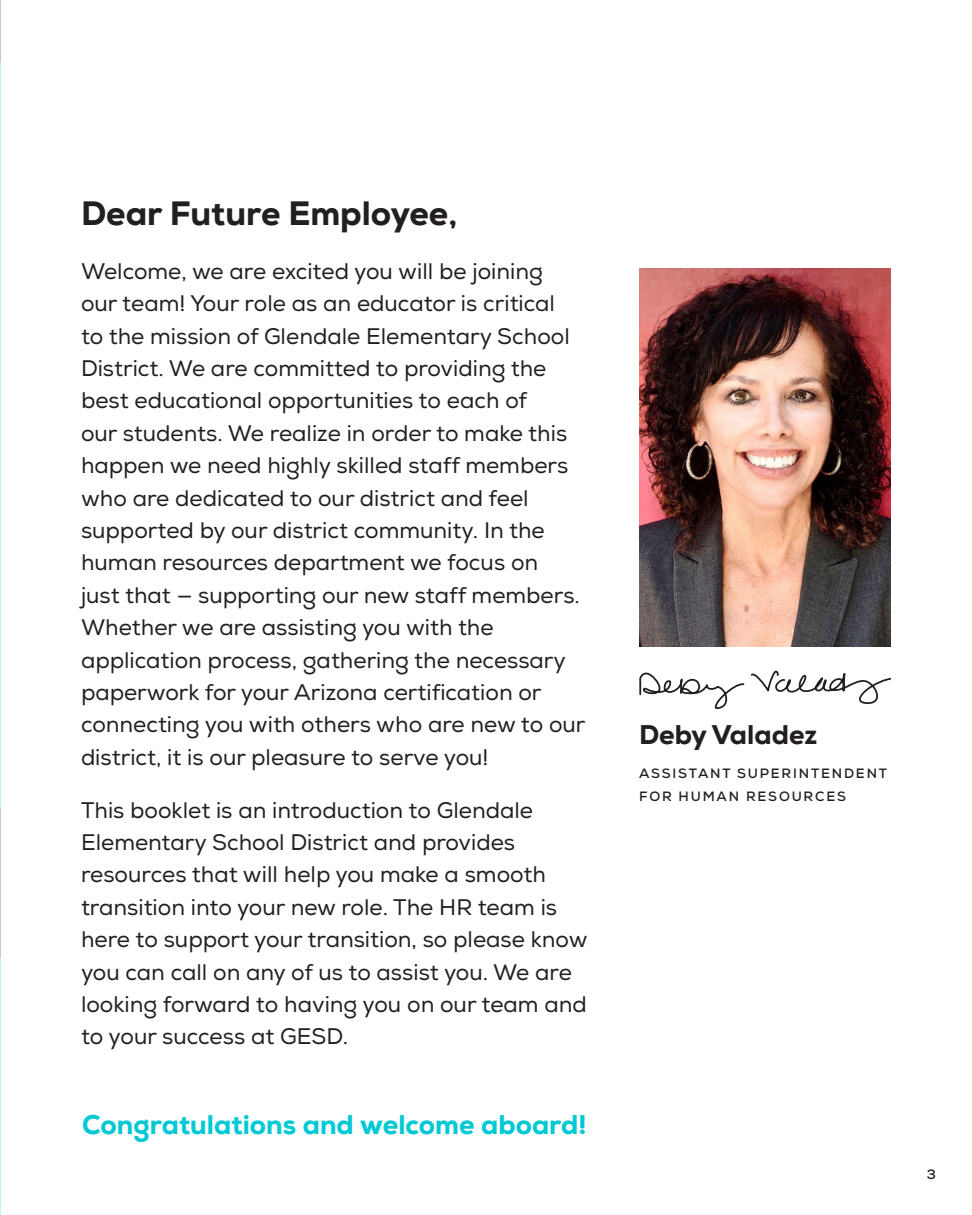
<style>
.page{position:relative;width:972px;height:1215px;background:#fff}
.page>*{position:absolute;margin:0;border:0;box-sizing:border-box;transform-origin:0 0}
.t1{font:800 33.75px "Nexa";color:#231f20}
.t2{font:800 27px "Nexa";color:#00c9d5}
.t3{font:800 27px "Nexa";color:#231f20}
.Body{font:22.5px/32.4px "Nexa";color:#231f20}
.Folio{font:700 13.5px "Nexa";letter-spacing:.135em;color:#231f20}
</style>
<div class="page">
<img style="left:639px;top:269px;width:252px;height:378px">
<hr style="left:0;top:361px;width:1px;height:149px;background:#f64e7f">
<hr style="left:0;top:63px;width:1px;height:149px;background:#f64e7f">
<svg style="left:0;top:212px;width:1px;height:156px"></svg>
<hr style="left:0;top:659px;width:1px;height:149px;background:#f64e7f">
<hr style="left:0;top:771px;width:1px;height:37px;background:#a8d585">
<svg style="left:0;top:503px;width:1px;height:193px"></svg>
<hr style="left:0;top:697px;width:1px;height:37px;background:#00cad4">
<hr style="left:0;top:957px;width:1px;height:149px;background:#f64e7f">
<svg style="left:0;top:1106px;width:1px;height:109px"></svg>
<svg style="left:639px;top:670px;width:252px;height:39px"></svg>
<h1 class="t1" style="left:81px;top:191px;width:378px">Dear Future Employee,</h1>
<p class="Body" style="left:81px;top:255px;width:506px">Welcome, we are excited you will be joining<br>our team! Your role as an educator is critical<br>to the mission of Glendale Elementary School District. We are committed to providing the best educational opportunities to each of<br>our students. We realize in order to make this happen we need highly skilled staff members who are dedicated to our district and feel supported by our district community. In the human resources department we focus on<br>just that — supporting our new staff members.<br>Whether we are assisting you with the application process, gathering the necessary paperwork for your Arizona certification or connecting you with others who are new to our district, it is our pleasure to serve you!</p>
<p class="Body" style="left:81px;top:794px;width:508px">This booklet is an introduction to Glendale Elementary School District and provides resources that will help you make a smooth transition into your new role. The HR team is here to support your transition, so please know you can call on any of us to assist you. We are looking forward to having you on our team and to your success at GESD.</p>
<h2 class="t2" style="left:82px;top:1107px;width:506px">Congratulations and welcome aboard!</h2>
<h2 class="t3" style="left:639px;top:718px;width:180px">Deby Valadez</h2>
<p class="Folio" style="left:639px;top:764px;width:249px">ASSISTANT SUPERINTENDENT</p>
<p class="Folio" style="left:639px;top:788px;width:209px">FOR HUMAN RESOURCES</p>
<p class="Folio" style="left:927px;top:1166px;width:11px">3</p>
</div>
